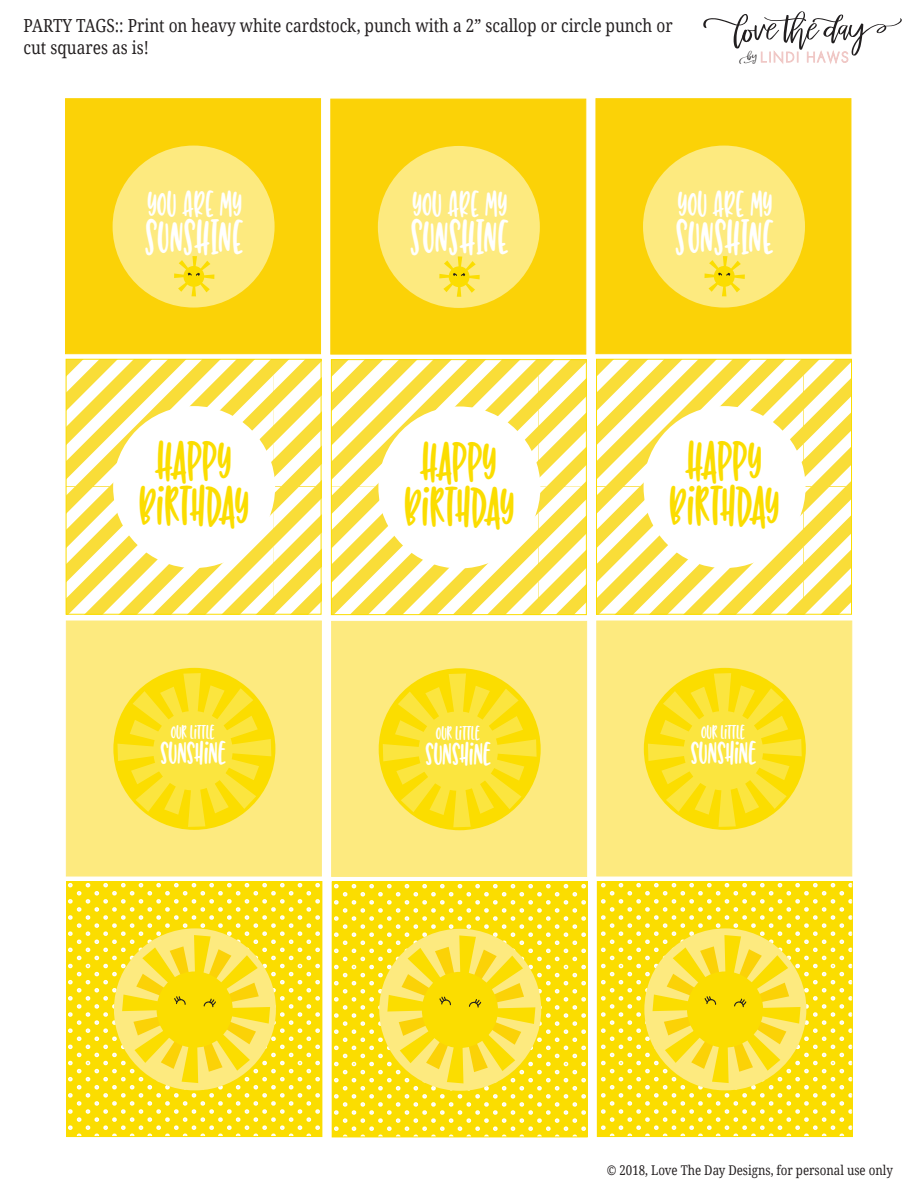
<style>
.page{position:relative;width:918px;height:1188px;background:#fff}
.page>*{position:absolute;margin:0;border:0;box-sizing:border-box;transform-origin:0 0}
.t1{font:55.95px/44.8px "Succulent";letter-spacing:-.005em;color:#fbdd00;scale:.85 1}
.t2{font:49.05px "Succulent";color:#fff;scale:.85 1}
.t3{font:37.8px "Succulent";color:#fff;scale:.85 1}
.t4{font:32.1px "Succulent";color:#fff;scale:.91 1}
.t5{font:19.95px "Succulent";letter-spacing:-.01em;color:#fff;scale:.88 1}
.t6{font:18px/21.6px "Droid Serif";color:#231f20;scale:.86 1}
.t7{font:13.5px "Droid Serif";color:#231f20;scale:.86 1}
</style>
<div class="page">
<div style="left:65px;top:98px;width:256px;height:256px;background:#fbd207;border:1px solid #fbd207"></div>
<div style="left:113px;top:146px;width:162px;height:162px;background:#fdea7f;border-radius:50%"></div>
<svg style="left:66px;top:359px;width:255px;height:256px;fill:#fae040"></svg>
<div style="left:113px;top:406px;width:162px;height:162px;background:#fff;border-radius:50%"></div>
<div style="left:66px;top:621px;width:256px;height:255px;background:#fdea7f;border:1px solid #fdea7f"></div>
<div style="left:113px;top:668px;width:162px;height:162px;background:#fbdd00;border-radius:50%"></div>
<svg style="left:67px;top:881px;width:255px;height:256px;fill:#fbdd00"></svg>
<div style="left:114px;top:928px;width:162px;height:162px;background:#fdea7f;border-radius:50%"></div>
<svg style="left:703px;top:11px;width:199px;height:53px"></svg>
<svg style="left:174px;top:256px;width:40px;height:40px"></svg>
<svg style="left:117px;top:673px;width:154px;height:154px"></svg>
<svg style="left:122px;top:935px;width:148px;height:148px"></svg>
<div style="left:330px;top:99px;width:256px;height:255px;background:#fbd207;border:1px solid #fbd207"></div>
<div style="left:378px;top:146px;width:162px;height:162px;background:#fdea7f;border-radius:50%"></div>
<svg style="left:331px;top:359px;width:256px;height:256px;fill:#fadf3e"></svg>
<div style="left:378px;top:406px;width:162px;height:162px;background:#fff;border-radius:50%"></div>
<div style="left:331px;top:621px;width:256px;height:256px;background:#fdea7f"></div>
<div style="left:379px;top:668px;width:162px;height:162px;background:#fbdd00;border-radius:50%"></div>
<svg style="left:332px;top:882px;width:256px;height:255px;fill:#fbdd00"></svg>
<div style="left:379px;top:929px;width:162px;height:162px;background:#fdea7f;border-radius:50%"></div>
<svg style="left:439px;top:256px;width:41px;height:41px"></svg>
<svg style="left:383px;top:673px;width:154px;height:154px"></svg>
<svg style="left:387px;top:935px;width:148px;height:148px"></svg>
<div style="left:596px;top:98px;width:255px;height:256px;background:#fbd207;border:1px solid #fbd207"></div>
<div style="left:643px;top:146px;width:162px;height:162px;background:#fdea7f;border-radius:50%"></div>
<svg style="left:596px;top:359px;width:256px;height:256px;fill:#fade40"></svg>
<div style="left:644px;top:406px;width:162px;height:162px;background:#fff;border-radius:50%"></div>
<div style="left:596px;top:621px;width:256px;height:255px;background:#fdea7f;border:1px solid #fdea7f"></div>
<div style="left:644px;top:668px;width:162px;height:162px;background:#fbdd00;border-radius:50%"></div>
<svg style="left:597px;top:881px;width:256px;height:256px;fill:#fbdd00"></svg>
<div style="left:644px;top:928px;width:162px;height:162px;background:#fdea7f;border-radius:50%"></div>
<svg style="left:705px;top:256px;width:40px;height:40px"></svg>
<svg style="left:648px;top:673px;width:154px;height:154px"></svg>
<svg style="left:653px;top:935px;width:148px;height:148px"></svg>
<p class="t6" style="left:24px;top:15px;width:756px">PARTY TAGS:: Print on heavy white cardstock, punch with a 2” scallop or circle punch or cut squares as is!</p>
<h3 class="t3" style="left:147px;top:183px;width:113px">YOU ARE MY</h3>
<h2 class="t2" style="left:145px;top:210px;width:117px">SUNSHINE</h2>
<h1 class="t1" style="left:139px;top:441px;width:131px">HAPPY<br>BIRTHDAY</h1>
<p class="t5" style="left:171px;top:721px;width:52px">OUR LITTLE</p>
<h3 class="t4" style="left:160px;top:735px;width:74px">SUNSHINE</h3>
<h3 class="t3" style="left:413px;top:183px;width:113px">YOU ARE MY</h3>
<h2 class="t2" style="left:410px;top:210px;width:117px">SUNSHINE</h2>
<h1 class="t1" style="left:404px;top:441px;width:131px">HAPPY<br>BIRTHDAY</h1>
<p class="t5" style="left:436px;top:722px;width:52px">OUR LITTLE</p>
<h3 class="t4" style="left:426px;top:736px;width:74px">SUNSHINE</h3>
<h3 class="t3" style="left:678px;top:183px;width:113px">YOU ARE MY</h3>
<h2 class="t2" style="left:675px;top:210px;width:117px">SUNSHINE</h2>
<h1 class="t1" style="left:669px;top:441px;width:131px">HAPPY<br>BIRTHDAY</h1>
<p class="t5" style="left:701px;top:721px;width:52px">OUR LITTLE</p>
<h3 class="t4" style="left:691px;top:735px;width:74px">SUNSHINE</h3>
<p class="t7" style="left:607px;top:1162px;width:334px">© 2018, Love The Day Designs, for personal use only</p>
</div>
